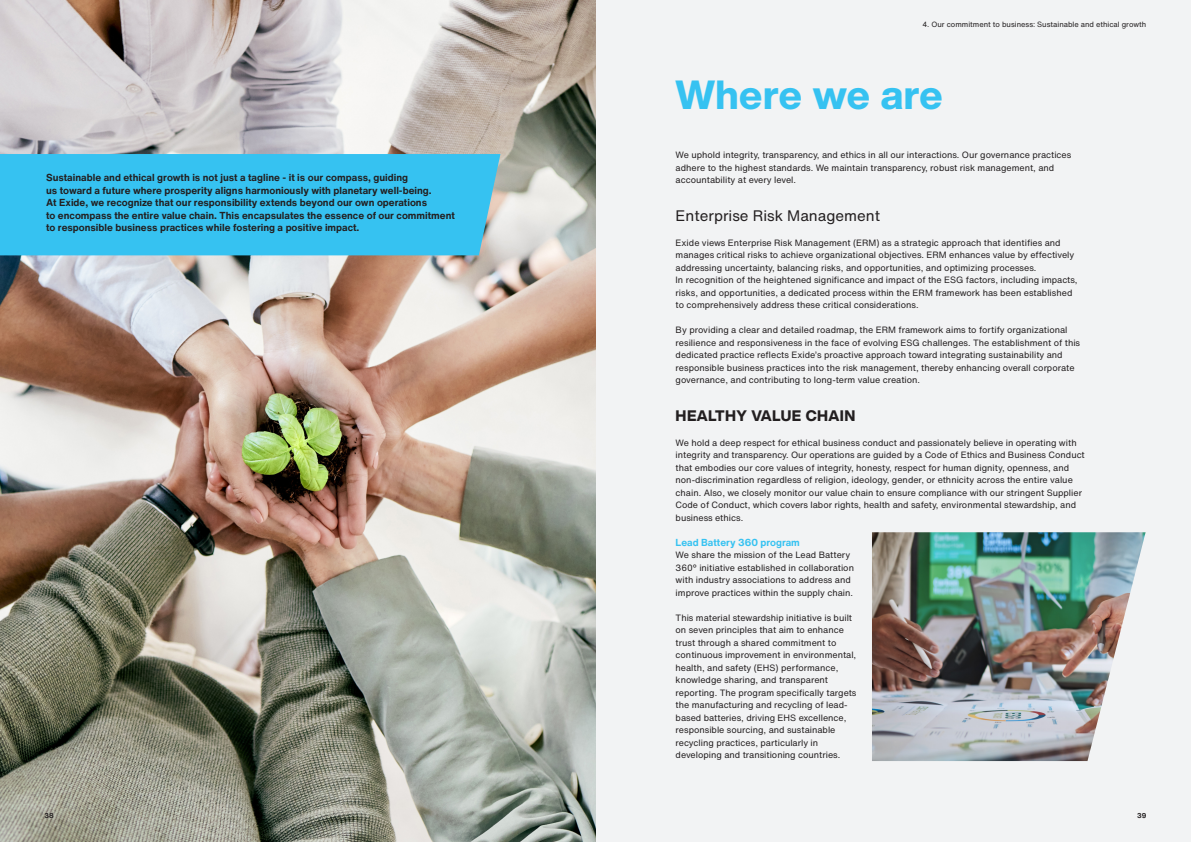
<style>
.page{position:relative;width:1191px;height:842px;background:#f2f3f4}
.page>*{position:absolute;margin:0;border:0;box-sizing:border-box;transform-origin:0 0}
.t1{font:800 40px "Helvetica Now Display";color:#36c2f1}
.t2{font:15px "Helvetica Now Text";color:#231f20}
.t3{font:800 15px "Helvetica Now Display";letter-spacing:.02em;color:#231f20}
.t4{font:700 10px/12.5px "Helvetica Now Text";color:#231f20}
.t5{font:700 10px "Helvetica Now Text";color:#36c2f1}
.t6{font:9px/12.5px "Helvetica Now Text";color:#231f20}
.t7{font:7.5px "Helvetica Now Text";color:#231f20}
.t8{font:700 7px "Helvetica Now Text";color:#231f20}
</style>
<div class="page">
<img style="left:0;top:0;width:595px;height:842px">
<div style="left:0;top:154px;width:500px;height:101px;background:#36c2f1"></div>
<img style="left:872px;top:532px;width:273px;height:229px">
<p class="t7" style="left:922px;top:18px;width:225px">4. Our commitment to business: Sustainable and ethical growth</p>
<p class="t4" style="left:46px;top:171px;width:410px">Sustainable and ethical growth is not just a tagline - it is our compass, guiding<br>us toward a future where prosperity aligns harmoniously with planetary well-being.<br>At Exide, we recognize that our responsibility extends beyond our own operations<br>to encompass the entire value chain. This encapsulates the essence of our commitment to responsible business practices while fostering a positive impact.</p>
<h1 class="t1" style="left:675px;top:67px;width:269px">Where we are</h1>
<p class="t6" style="left:675px;top:148px;width:397px">We uphold integrity, transparency, and ethics in all our interactions. Our governance practices adhere to the highest standards. We maintain transparency, robust risk management, and accountability at every level.</p>
<h2 class="t2" style="left:675px;top:204px;width:206px">Enterprise Risk Management</h2>
<p class="t6" style="left:675px;top:236px;width:403px">Exide views Enterprise Risk Management (ERM) as a strategic approach that identifies and manages critical risks to achieve organizational objectives. ERM enhances value by effectively addressing uncertainty, balancing risks, and opportunities, and optimizing processes.<br>In recognition of the heightened significance and impact of the ESG factors, including impacts, risks, and opportunities, a dedicated process within the ERM framework has been established to comprehensively address these critical considerations.</p>
<p class="t6" style="left:675px;top:323px;width:406px">By providing a clear and detailed roadmap, the ERM framework aims to fortify organizational resilience and responsiveness in the face of evolving ESG challenges. The establishment of this dedicated practice reflects Exide’s proactive approach toward integrating sustainability and responsible business practices into the risk management, thereby enhancing overall corporate governance, and contributing to long-term value creation.</p>
<h2 class="t3" style="left:675px;top:405px;width:181px">HEALTHY VALUE CHAIN</h2>
<p class="t6" style="left:675px;top:436px;width:410px">We hold a deep respect for ethical business conduct and passionately believe in operating with integrity and transparency. Our operations are guided by a Code of Ethics and Business Conduct that embodies our core values of integrity, honesty, respect for human dignity, openness, and non-discrimination regardless of religion, ideology, gender, or ethnicity across the entire value chain. Also, we closely monitor our value chain to ensure compliance with our stringent Supplier Code of Conduct, which covers labor rights, health and safety, environmental stewardship, and business ethics.</p>
<p class="t5" style="left:675px;top:535px;width:126px">Lead Battery 360 program</p>
<p class="t6" style="left:675px;top:548px;width:180px">We share the mission of the Lead Battery 360° initiative established in collaboration with industry associations to address and improve practices within the supply chain.</p>
<p class="t6" style="left:675px;top:611px;width:182px">This material stewardship initiative is built on seven principles that aim to enhance trust through a shared commitment to continuous improvement in environmental, health, and safety (EHS) performance, knowledge sharing, and transparent reporting. The program specifically targets the manufacturing and recycling of lead&shy;based batteries, driving EHS excellence, responsible sourcing, and sustainable recycling practices, particularly in developing and transitioning countries.</p>
<p class="t8" style="left:45px;top:810px;width:11px">38</p>
<p class="t8" style="left:1137px;top:810px;width:11px">39</p>
</div>
